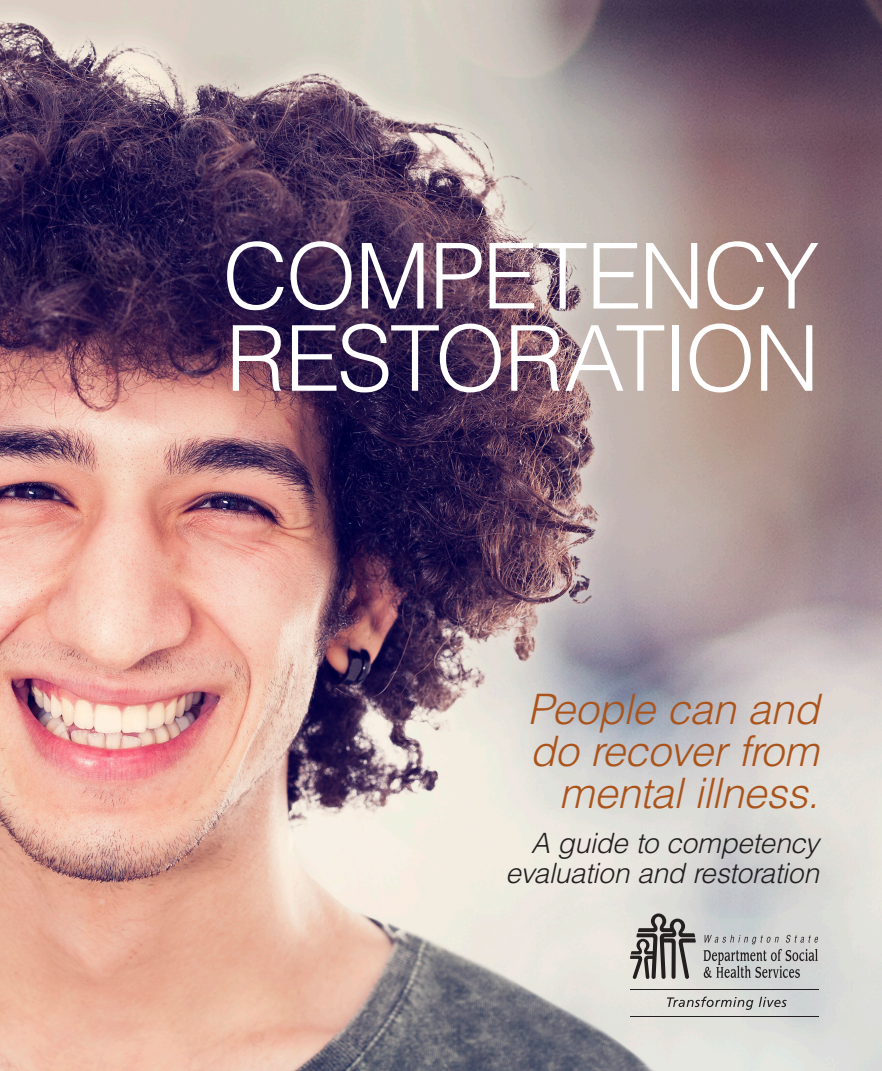
<style>
.page{position:relative;width:882px;height:1071px;background:#fff}
.page>*{position:absolute;margin:0;border:0;box-sizing:border-box;transform-origin:0 0}
.t1{font:300 91px "Helvetica LT Std";letter-spacing:-.03em;color:#fff}
.t2{font:italic 300 42px/42px "Helvetica LT Std";letter-spacing:-.01em;color:#aa541c;text-align:right}
.t3{font:italic 300 28px/29.8px "Helvetica LT Std";letter-spacing:-.01em;color:#231f20;text-align:right}
</style>
<div class="page">
<img style="left:0;top:0;width:882px;height:1071px">
<svg style="left:704px;top:935px;width:114px;height:43px;background:#b1b2b2"></svg>
<svg style="left:630px;top:914px;width:66px;height:65px;background:#979592"></svg>
<svg style="left:667px;top:997px;width:120px;height:13px;background:#b6b6b3"></svg>
<hr style="left:631px;top:989px;width:188px;height:1px;background:#231f20">
<hr style="left:631px;top:1016px;width:188px;height:1px;background:#231f20">
<p class="t1" style="left:223px;top:219px;width:598px">COMPETENCY</p>
<p class="t1" style="left:226px;top:302px;width:596px">RESTORATION</p>
<p class="t2" style="left:527px;top:689px;width:293px">People can and do recover from mental illness.</p>
<p class="t3" style="left:505px;top:828px;width:315px">A guide to competency evaluation and restoration</p>
</div>
